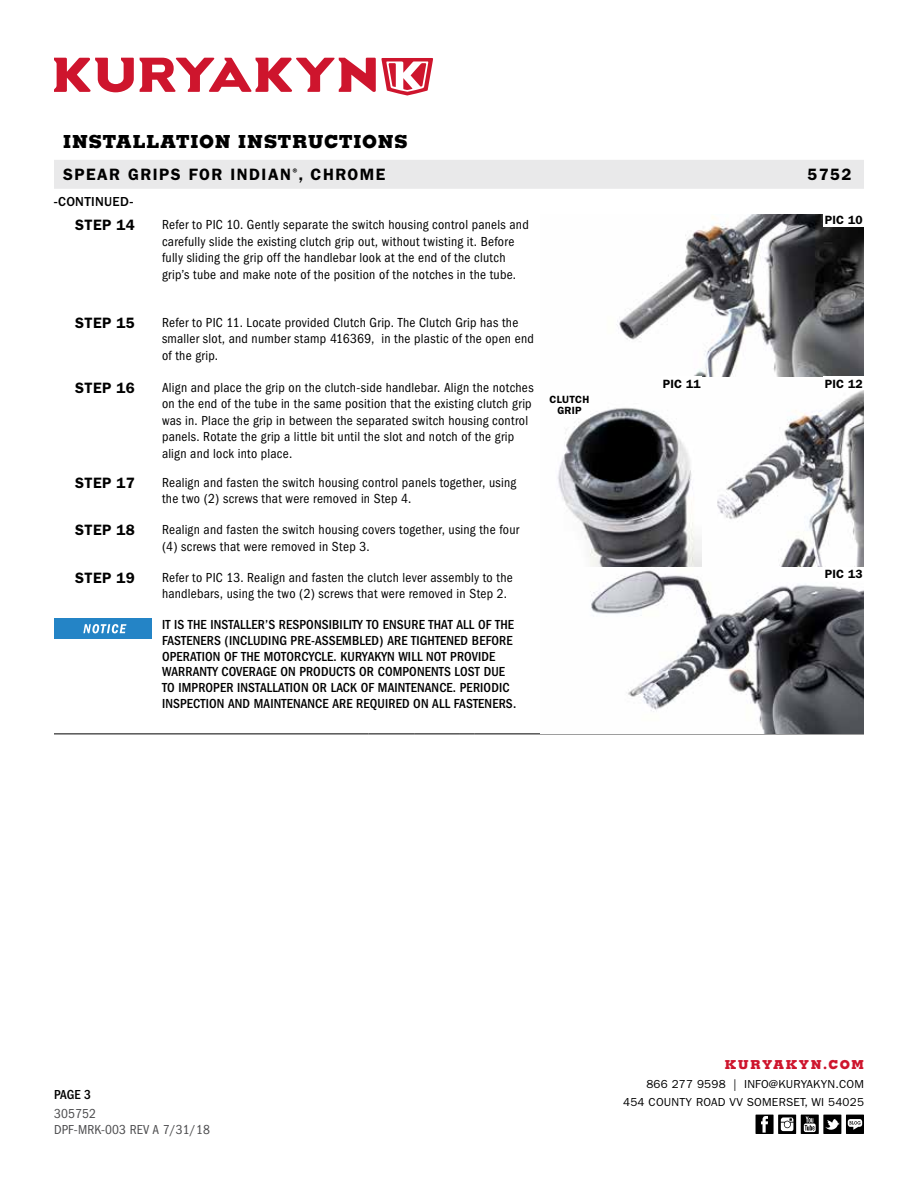
<style>
.page{position:relative;width:918px;height:1188px;background:#fff}
.page>*{position:absolute;margin:0;border:0;box-sizing:border-box;transform-origin:0 0}
.t1{font:800 18px "Memphis";letter-spacing:.04em;color:#000}
.t2{font:600 16.5px "Franklin Gothic";letter-spacing:.09em;color:#000}
.t3{font:600 15px "Franklin Gothic";letter-spacing:.02em;color:#000}
.t4{font:condensed 13.5px/16.5px "Franklin Gothic";letter-spacing:.02em;color:#000}
.t5{font:500 condensed 13.5px/15.8px "Franklin Gothic";letter-spacing:.01em;color:#000}
.t6{font:condensed 13.5px/15.8px "Franklin Gothic";letter-spacing:.01em;color:#4d4d4f}
.t7{font:500 13.5px "Franklin Gothic";letter-spacing:.025em;color:#000}
.t8{font:800 12.3px "Memphis";letter-spacing:.12em;color:#ce152d}
.t9{font:600 12px "Franklin Gothic";letter-spacing:.02em;color:#000}
.t10{font:11.7px/18px "Franklin Gothic";letter-spacing:.02em;color:#000;text-align:right}
.t11{font:600 10.5px/10.5px "Franklin Gothic";letter-spacing:.02em;color:#000;text-align:center}
</style>
<div class="page">
<svg style="left:54px;top:58px;width:379px;height:38px"></svg>
<div style="left:54px;top:160px;width:810px;height:29px;background:#e9e9ea"></div>
<div style="left:846px;top:1115px;width:18px;height:19px;background:#000"></div>
<svg style="left:848px;top:1119px;width:14px;height:11px"></svg>
<svg style="left:778px;top:1115px;width:18px;height:19px"></svg>
<svg style="left:781px;top:1117px;width:12px;height:14px"></svg>
<div style="left:756px;top:1115px;width:18px;height:19px;background:#000"></div>
<svg style="left:761px;top:1116px;width:7px;height:17px"></svg>
<svg style="left:801px;top:1115px;width:18px;height:19px"></svg>
<svg style="left:804px;top:1117px;width:12px;height:15px"></svg>
<div style="left:823px;top:1115px;width:18px;height:19px;background:#000"></div>
<svg style="left:825px;top:1119px;width:15px;height:11px"></svg>
<hr style="left:54px;top:734px;width:54px;height:1px;background:#000">
<hr style="left:108px;top:734px;width:54px;height:1px;background:#000">
<hr style="left:162px;top:734px;width:206px;height:1px;background:#000">
<hr style="left:368px;top:734px;width:46px;height:1px;background:#000">
<hr style="left:414px;top:734px;width:46px;height:1px;background:#000">
<svg style="left:460px;top:734px;width:14px;height:1px"></svg>
<hr style="left:474px;top:734px;width:66px;height:1px;background:#000">
<hr style="left:540px;top:734px;width:162px;height:1px;background:#000">
<hr style="left:702px;top:734px;width:162px;height:1px;background:#000">
<img style="left:557px;top:215px;width:307px;height:519px">
<div style="left:54px;top:619px;width:97px;height:20px;background:#2484c6"></div>
<svg style="left:83px;top:624px;width:43px;height:9px"></svg>
<div style="left:824px;top:213px;width:40px;height:14px;background:#fff"></div>
<div style="left:824px;top:377px;width:40px;height:13px;background:#fff"></div>
<div style="left:824px;top:567px;width:40px;height:13px;background:#fff"></div>
<div style="left:662px;top:377px;width:40px;height:13px;background:#fff"></div>
<h1 class="t1" style="left:63px;top:130px;width:346px">INSTALLATION INSTRUCTIONS</h1>
<p class="t2" style="left:63px;top:165px;width:324px">SPEAR GRIPS FOR INDIAN<sup>®</sup>, CHROME</p>
<p class="t2" style="left:807px;top:165px;width:46px">5752</p>
<p class="t7" style="left:54px;top:194px;width:81px">-CONTINUED-</p>
<p class="t3" style="left:75px;top:216px;width:61px">STEP 14</p>
<p class="t4" style="left:162px;top:217px;width:368px">Refer to PIC 10. Gently separate the switch housing control panels and carefully slide the existing clutch grip out, without twisting it. Before fully sliding the grip off the handlebar look at the end of the clutch grip’s tube and make note of the position of the notches in the tube.</p>
<p class="t3" style="left:75px;top:314px;width:61px">STEP 15</p>
<p class="t4" style="left:162px;top:314px;width:373px">Refer to PIC 11. Locate provided Clutch Grip. The Clutch Grip has the smaller slot, and number stamp 416369, in the plastic of the open end of the grip.</p>
<p class="t3" style="left:75px;top:379px;width:61px">STEP 16</p>
<p class="t4" style="left:162px;top:379px;width:373px">Align and place the grip on the clutch-side handlebar. Align the notches on the end of the tube in the same position that the existing clutch grip was in. Place the grip in between the separated switch housing control panels. Rotate the grip a little bit until the slot and notch of the grip align and lock into place.</p>
<p class="t3" style="left:75px;top:474px;width:61px">STEP 17</p>
<p class="t4" style="left:162px;top:474px;width:356px">Realign and fasten the switch housing control panels together, using the two (2) screws that were removed in Step 4.</p>
<p class="t3" style="left:75px;top:521px;width:61px">STEP 18</p>
<p class="t4" style="left:162px;top:521px;width:359px">Realign and fasten the switch housing covers together, using the four (4) screws that were removed in Step 3.</p>
<p class="t3" style="left:75px;top:569px;width:61px">STEP 19</p>
<p class="t4" style="left:162px;top:569px;width:352px">Refer to PIC 13. Realign and fasten the clutch lever assembly to the handlebars, using the two (2) screws that were removed in Step 2.</p>
<p class="t5" style="left:162px;top:617px;width:356px">IT IS THE INSTALLER’S RESPONSIBILITY TO ENSURE THAT ALL OF THE FASTENERS (INCLUDING PRE-ASSEMBLED) ARE TIGHTENED BEFORE OPERATION OF THE MOTORCYCLE. KURYAKYN WILL NOT PROVIDE WARRANTY COVERAGE ON PRODUCTS OR COMPONENTS LOST DUE TO IMPROPER INSTALLATION OR LACK OF MAINTENANCE. PERIODIC INSPECTION AND MAINTENANCE ARE REQUIRED ON ALL FASTENERS.</p>
<p class="t11" style="left:550px;top:394px;width:41px">CLUTCH<br>GRIP</p>
<p class="t9" style="left:663px;top:377px;width:40px">PIC 11</p>
<p class="t9" style="left:825px;top:213px;width:40px">PIC 10</p>
<p class="t9" style="left:825px;top:377px;width:40px">PIC 12</p>
<p class="t9" style="left:825px;top:567px;width:40px">PIC 13</p>
<p class="t5" style="left:54px;top:1087px;width:39px">PAGE 3</p>
<p class="t6" style="left:54px;top:1106px;width:157px">305752<br>DPF-MRK-003 REV A 7/31/18</p>
<p class="t8" style="left:725px;top:1057px;width:141px">KURYAKYN.COM</p>
<p class="t10" style="left:623px;top:1076px;width:242px">866 277 9598 | INFO@KURYAKYN.COM<br>454 COUNTY ROAD VV SOMERSET, WI 54025</p>
</div>
